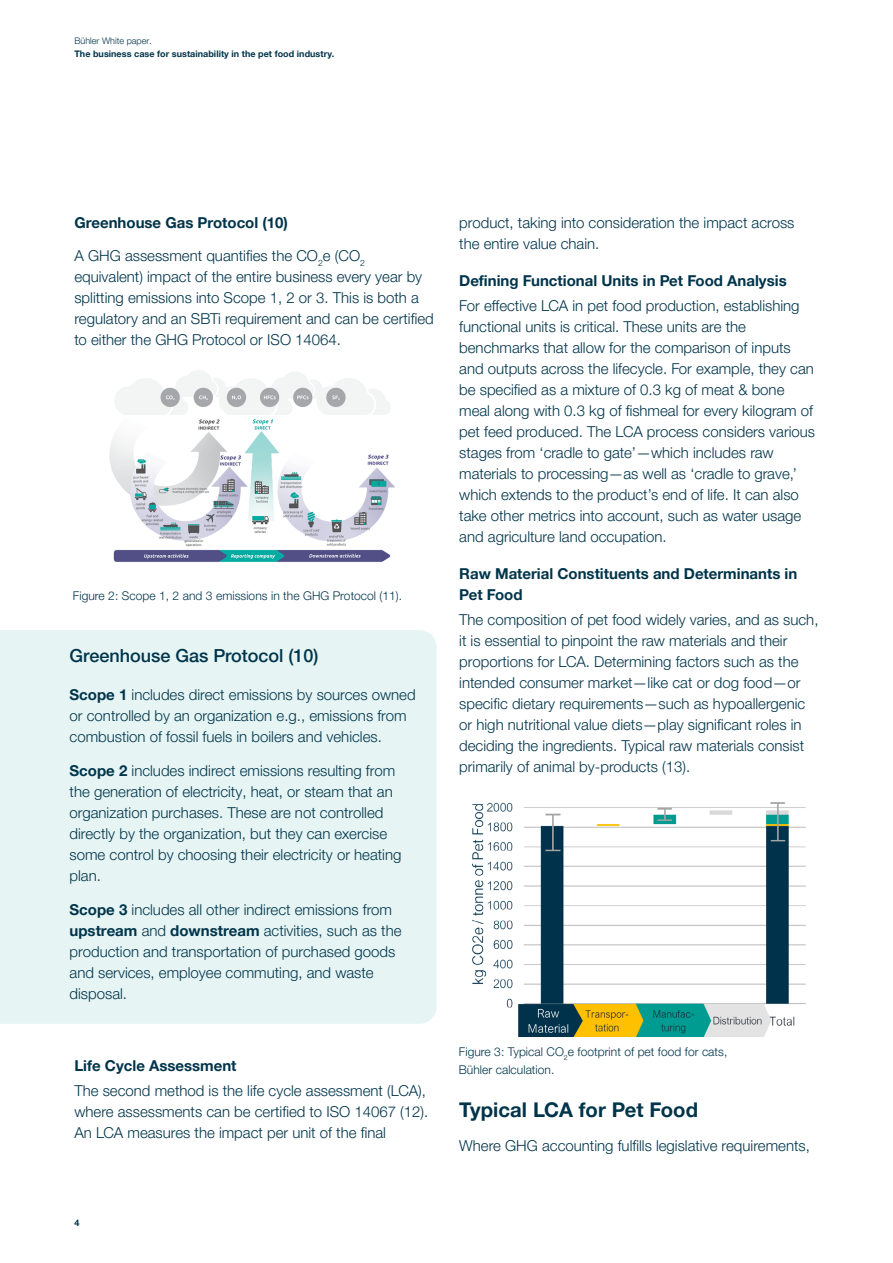
<style>
.page{position:relative;width:893px;height:1263px;background:#fff}
.page>*{position:absolute;margin:0;border:0;box-sizing:border-box;transform-origin:0 0}
.t1{font:700 20.25px "Helvetica Neue LTW1 G";letter-spacing:.005em;color:#00344a}
.t2{font:500 18px "Helvetica Neue LTW1 G";color:#00344a}
.t3{font:300 15px/21px "Helvetica Neue LTW1 G";color:#00344a}
.t4{font:700 15px/20.2px "Helvetica Neue LTW1 G";color:#00344a}
.t5{font:300 12px/18px "Helvetica Neue LTW1 G";letter-spacing:.005em;color:#00344a}
.t6{font:700 9px "Helvetica Neue LTW1 G";letter-spacing:.005em;color:#00344a}
.t7{font:300 9px "Helvetica Neue LTW1 G";letter-spacing:.005em;color:#00344a}
.s1{font-weight:700}
</style>
<div class="page">
<img style="left:472px;top:802px;width:334px;height:234px">
<div style="left:0;top:630px;width:437px;height:394px;background:#e6f5f4"></div>
<img style="left:109px;top:370px;width:286px;height:192px">
<p class="t7" style="left:74px;top:35px;width:79px">Bühler White paper.</p>
<p class="t6" style="left:74px;top:48px;width:261px">The business case for sustainability in the pet food industry.</p>
<p class="t4" style="left:74px;top:212px;width:215px">Greenhouse Gas Protocol (10)</p>
<p class="t3" style="left:74px;top:245px;width:361px">A GHG assessment quantifies the CO<sub>2</sub>e (CO<sub>2 </sub>equivalent) impact of the entire business every year by splitting emissions into Scope 1, 2 or 3. This is both a regulatory and an SBTi requirement and can be certified to either the GHG Protocol or ISO 14064.</p>
<p class="t5" style="left:73px;top:586px;width:331px">Figure 2: Scope 1, 2 and 3 emissions in the GHG Protocol (11).</p>
<p class="t2" style="left:70px;top:645px;width:250px">Greenhouse Gas Protocol (10)</p>
<p class="t3" style="left:70px;top:684px;width:348px"><span class="s1">Scope 1</span> includes direct emissions by sources owned or controlled by an organization e.g., emissions from combustion of fossil fuels in boilers and vehicles.</p>
<p class="t3" style="left:70px;top:760px;width:333px"><span class="s1">Scope 2</span> includes indirect emissions resulting from the generation of electricity, heat, or steam that an organization purchases. These are not controlled directly by the organization, but they can exercise some control by choosing their electricity or heating plan.</p>
<p class="t3" style="left:70px;top:899px;width:333px"><span class="s1">Scope 3</span> includes all other indirect emissions from <span class="s1">upstream</span> and <span class="s1">downstream</span> activities, such as the production and transportation of purchased goods and services, employee commuting, and waste disposal.</p>
<p class="t4" style="left:74px;top:1056px;width:164px">Life Cycle Assessment</p>
<p class="t3" style="left:74px;top:1080px;width:355px">The second method is the life cycle assessment (LCA), where assessments can be certified to ISO 14067 (12).<br>An LCA measures the impact per unit of the final</p>
<p class="t6" style="left:74px;top:1217px;width:7px">4</p>
<p class="t3" style="left:459px;top:212px;width:337px">product, taking into consideration the impact across the entire value chain.</p>
<p class="t4" style="left:459px;top:270px;width:329px">Defining Functional Units in Pet Food Analysis</p>
<p class="t3" style="left:459px;top:295px;width:357px">For effective LCA in pet food production, establishing functional units is critical. These units are the benchmarks that allow for the comparison of inputs and outputs across the lifecycle. For example, they can be specified as a mixture of 0.3 kg of meat &amp; bone meal along with 0.3 kg of fishmeal for every kilogram of pet feed produced. The LCA process considers various stages from ‘cradle to gate’—which includes raw materials to processing—as well as ‘cradle to grave,’ which extends to the product’s end of life. It can also take other metrics into account, such as water usage and agriculture land occupation.</p>
<p class="t4" style="left:459px;top:564px;width:340px">Raw Material Constituents and Determinants in<br>Pet Food</p>
<p class="t3" style="left:459px;top:609px;width:361px">The composition of pet food widely varies, and as such, it is essential to pinpoint the raw materials and their proportions for LCA. Determining factors such as the intended consumer market—like cat or dog food—or specific dietary requirements—such as hypoallergenic or high nutritional value diets—play significant roles in deciding the ingredients. Typical raw materials consist primarily of animal by-products (13).</p>
<p class="t5" style="left:459px;top:1042px;width:270px">Figure 3: Typical CO<sub>2</sub>e footprint of pet food for cats,<br>Bühler calculation.</p>
<h1 class="t1" style="left:459px;top:1097px;width:240px">Typical LCA for Pet Food</h1>
<p class="t3" style="left:459px;top:1135px;width:352px">Where GHG accounting fulfills legislative requirements,</p>
</div>
